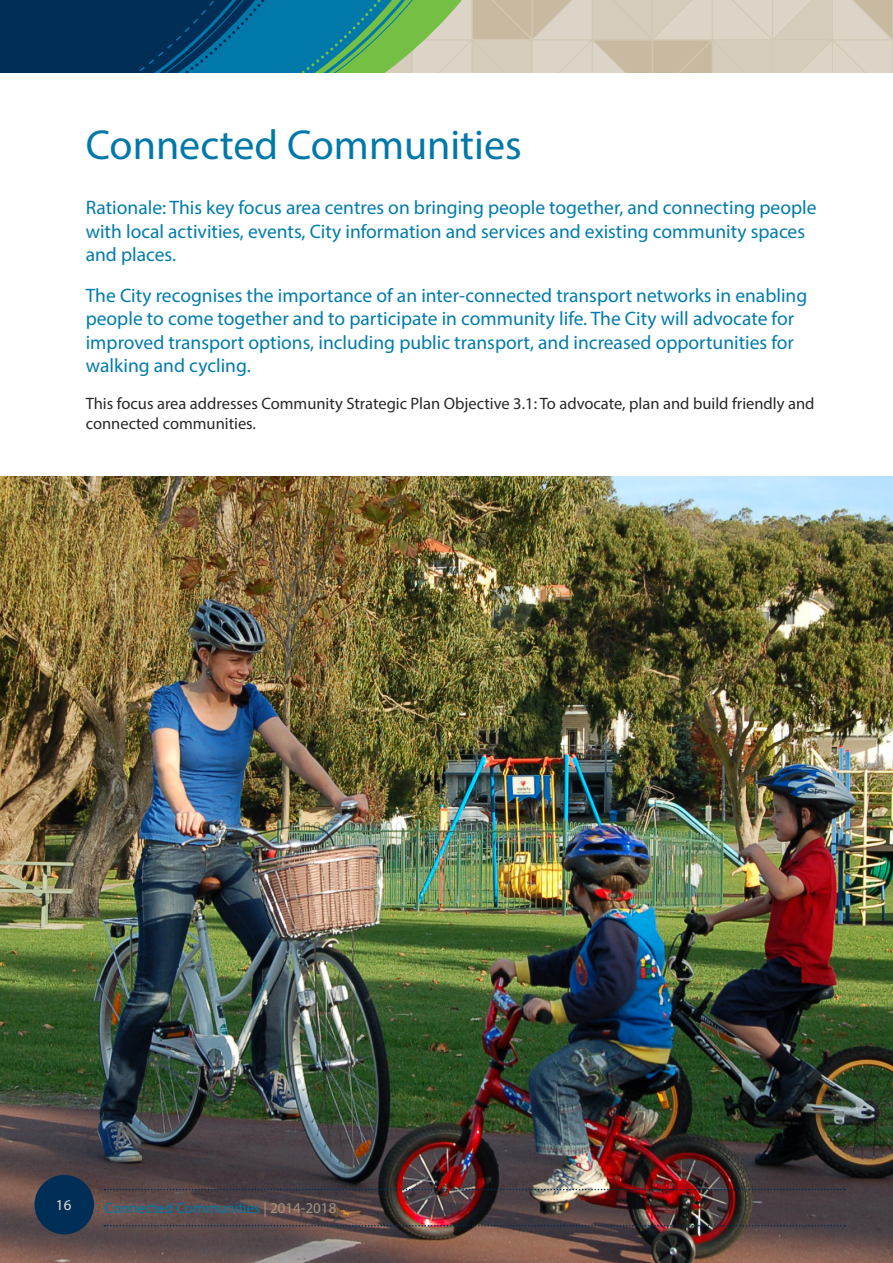
<style>
.page{position:relative;width:893px;height:1263px;background:#fff}
.page>*{position:absolute;margin:0;border:0;box-sizing:border-box;transform-origin:0 0}
.t1{font:42px "Myriad Pro";color:#0078a9}
.t2{font:19.5px/23.4px "Myriad Pro";color:#007cac}
.t3{font:16.5px/19.8px "Myriad Pro";color:#292829}
.t4{font:15px "Myriad Pro";color:#0078a9}
.t5{font:15px "Myriad Pro";color:#e3ddd2}
.s1{color:#a39382}
</style>
<div class="page">
<img style="left:0;top:476px;width:893px;height:787px">
<div style="left:34px;top:1175px;width:60px;height:59px;background:#002e57;border-radius:50%"></div>
<svg style="left:105px;top:1189px;width:740px;height:1px"></svg>
<svg style="left:105px;top:1225px;width:740px;height:1px"></svg>
<svg style="left:0;top:0;width:893px;height:72px;background:#789797"></svg>
<h1 class="t1" style="left:86px;top:119px;width:437px">Connected Communities</h1>
<p class="t2" style="left:86px;top:196px;width:732px">Rationale: This key focus area centres on bringing people together, and connecting people with local activities, events, City information and services and existing community spaces and places.</p>
<p class="t2" style="left:86px;top:283px;width:723px">The City recognises the importance of an inter-connected transport networks in enabling people to come together and to participate in community life. The City will advocate for improved transport options, including public transport, and increased opportunities for walking and cycling.</p>
<p class="t3" style="left:86px;top:393px;width:730px">This focus area addresses Community Strategic Plan Objective 3.1: To advocate, plan and build friendly and connected communities.</p>
<p class="t5" style="left:56px;top:1196px;width:17px">16</p>
<p class="t4" style="left:105px;top:1199px;width:233px">Connected Communities <span class="s1">| 2014-2018</span></p>
</div>
